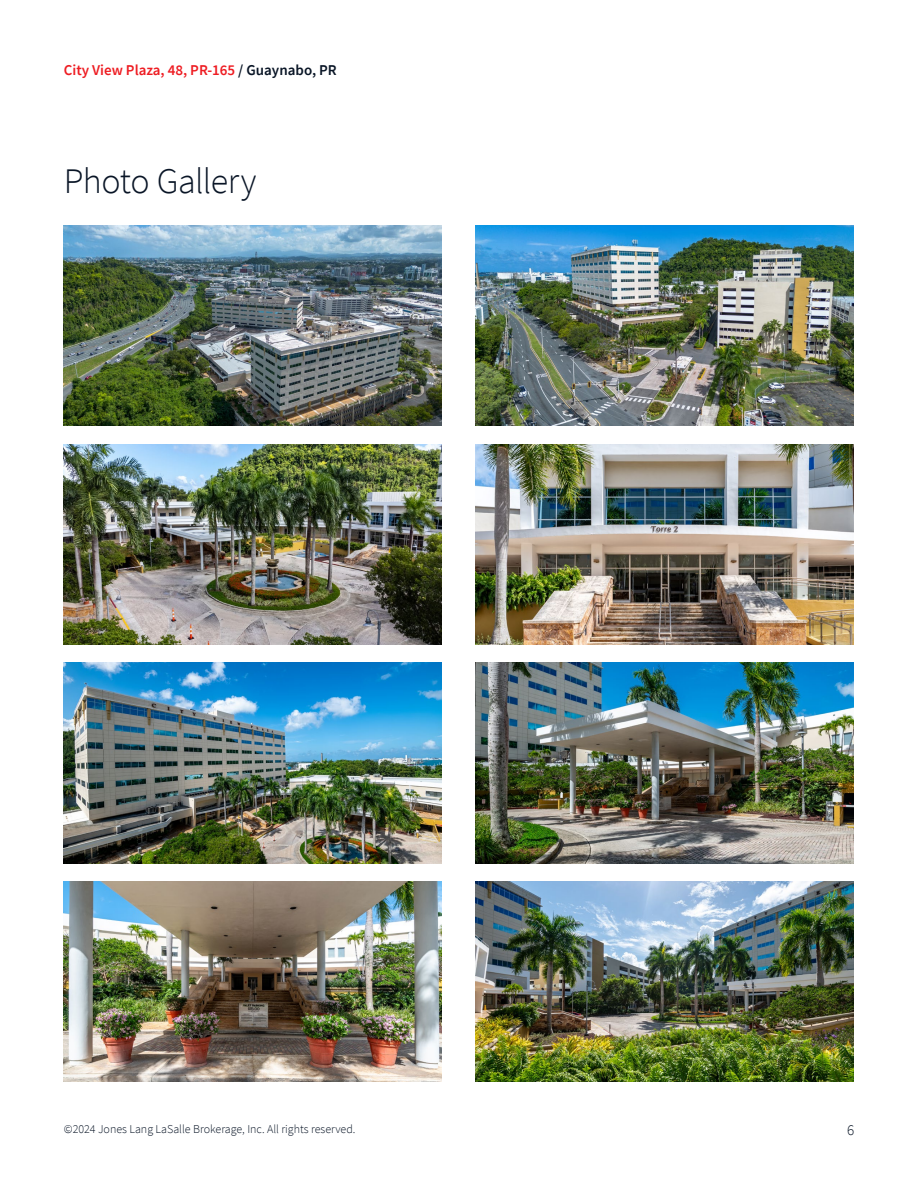
<style>
.page{position:relative;width:918px;height:1188px;background:#fff}
.page>*{position:absolute;margin:0;border:0;box-sizing:border-box;transform-origin:0 0}
.Section_heading_-_24{font:300 36px "Source Sans Pro";letter-spacing:-.02em;color:#091526}
.t1{font:600 15px "Source Sans Pro";color:#ee1d23}
.t2{font:300 15px "Source Sans Pro";color:#091526}
.t3{font:300 12px "Source Sans Pro";color:#091526}
.s1{color:#091526}
</style>
<div class="page">
<img style="left:64px;top:226px;width:378px;height:200px">
<img style="left:64px;top:881px;width:378px;height:201px">
<img style="left:64px;top:663px;width:378px;height:200px">
<img style="left:64px;top:444px;width:378px;height:201px">
<img style="left:476px;top:226px;width:378px;height:200px">
<img style="left:476px;top:444px;width:378px;height:201px">
<img style="left:476px;top:663px;width:378px;height:200px">
<img style="left:476px;top:881px;width:378px;height:201px">
<p class="t1" style="left:64px;top:60px;width:275px">City View Plaza, 48, PR-165 <span class="s1">/ Guaynabo, PR</span></p>
<p class="Section_heading_-_24" style="left:64px;top:159px;width:194px">Photo Gallery</p>
<p class="t3" style="left:64px;top:1122px;width:293px">©2024 Jones Lang LaSalle Brokerage, Inc. All rights reserved.</p>
<p class="t2" style="left:847px;top:1121px;width:9px">6</p>
</div>
